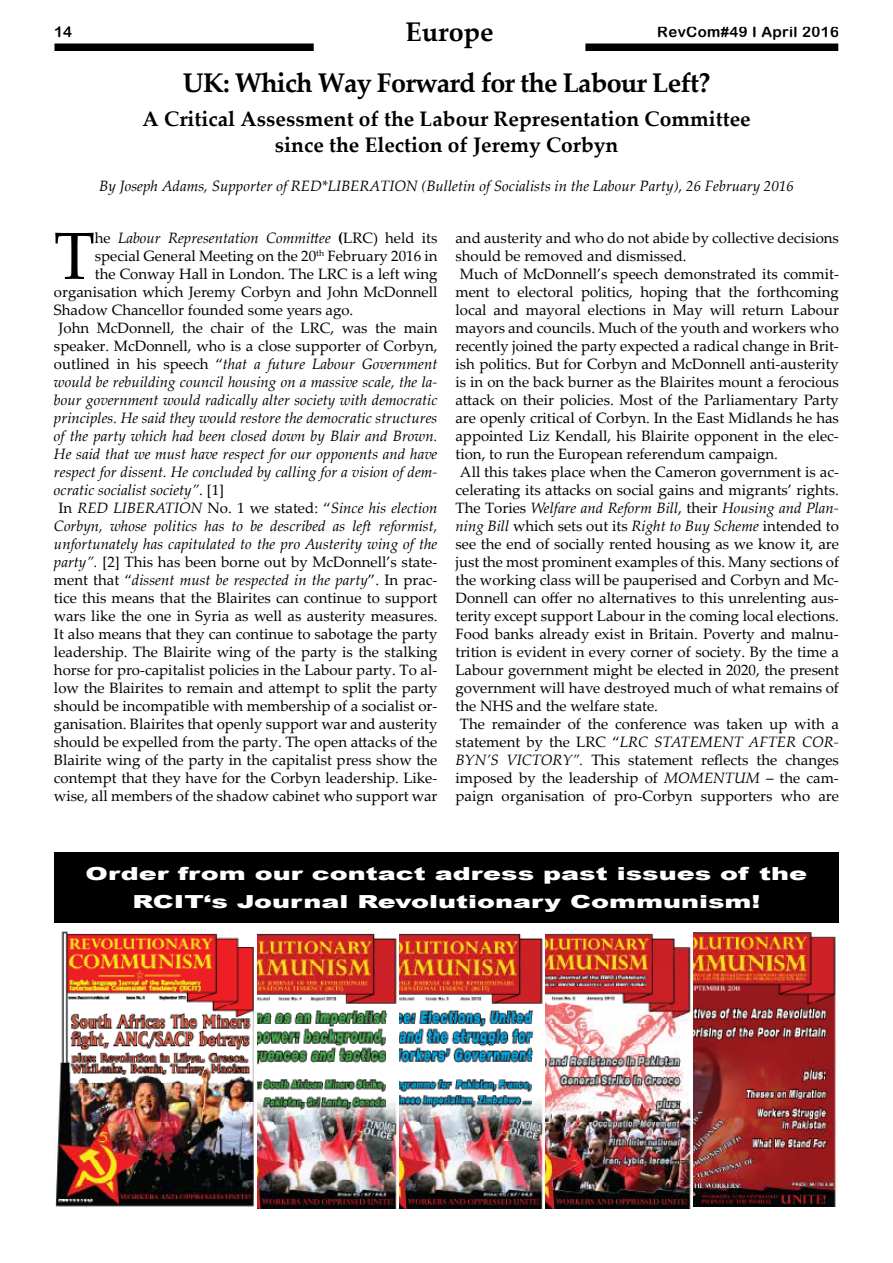
<style>
.page{position:relative;width:893px;height:1263px;background:#fff}
.page>*{position:absolute;margin:0;border:0;box-sizing:border-box;transform-origin:0 0}
.t1{font:66.75px "Palatino Linotype";color:#000}
.t2{font:700 27px "Palatino Linotype";letter-spacing:-.03em;color:#000}
.t3{font:700 21px/25.5px "Palatino Linotype";color:#000;text-align:center}
.t4{font:900 18px/28.5px "Arial";color:#fff;text-align:center;scale:1.5 1}
.t5{font:15px "Palatino Linotype";color:#000}
.t6{font:italic 15px "Palatino Linotype";color:#000}
.t7{font:15px "Arial Rounded MT Bold";letter-spacing:.025em;color:#000}
.s1{font-style:normal}
.s2{font-weight:700;font-style:normal}
.s3{font-style:italic}
</style>
<div class="page">
<div style="left:54px;top:44px;width:785px;height:7px;background:#000"></div>
<div style="left:314px;top:21px;width:271px;height:33px;background:#fff"></div>
<img style="left:692px;top:932px;width:145px;height:274px">
<img style="left:545px;top:933px;width:147px;height:276px">
<img style="left:398px;top:933px;width:147px;height:276px">
<div style="left:54px;top:852px;width:785px;height:70px;background:#000"></div>
<img style="left:257px;top:933px;width:141px;height:276px">
<img style="left:54px;top:931px;width:203px;height:276px">
<h2 class="t2" style="left:405px;top:12px;width:90px">Europe</h2>
<p class="t7" style="left:54px;top:23px;width:20px">14</p>
<p class="t7" style="left:657px;top:23px;width:183px">RevCom#49 I April 2016</p>
<h2 class="t2" style="left:183px;top:63px;width:529px">UK: Which Way Forward for the Labour Left?</h2>
<h3 class="t3" style="left:143px;top:106px;width:610px">A Critical Assessment of the Labour Representation Committee since the Election of Jeremy Corbyn</h3>
<p class="t6" style="left:99px;top:175px;width:696px">By Joseph Adams, Supporter of RED*LIBERATION (Bulletin of Socialists in the Labour Party), 26 February 2016</p>
<h1 class="t1" style="left:54px;top:209px;width:42px">T</h1>
<p class="t6" style="left:95px;top:227px;width:344px"><span class="s1">he</span> Labour Representation Committee <span class="s2">(</span><span class="s1">LRC) held its</span></p>
<p class="t5" style="left:95px;top:245px;width:344px">special General Meeting on the 20<sup>th</sup> February 2016 in</p>
<p class="t5" style="left:95px;top:263px;width:344px">the Conway Hall in London. The LRC is a left wing</p>
<p class="t5" style="left:54px;top:281px;width:385px">organisation which Jeremy Corbyn and John McDonnell</p>
<p class="t5" style="left:54px;top:299px;width:301px">Shadow Chancellor founded some years ago.</p>
<p class="t5" style="left:58px;top:317px;width:380px">John McDonnell, the chair of the LRC, was the main</p>
<p class="t5" style="left:54px;top:335px;width:385px">speaker. McDonnell, who is a close supporter of Corbyn,</p>
<p class="t6" style="left:54px;top:353px;width:385px"><span class="s1">outlined in his speech “</span>that a future Labour Government</p>
<p class="t6" style="left:54px;top:371px;width:385px">would be rebuilding council housing on a massive scale, the la-</p>
<p class="t6" style="left:54px;top:389px;width:385px">bour government would radically alter society with democratic</p>
<p class="t6" style="left:54px;top:407px;width:385px">principles. He said they would restore the democratic structures</p>
<p class="t6" style="left:54px;top:425px;width:385px">of the party which had been closed down by Blair and Brown.</p>
<p class="t6" style="left:54px;top:443px;width:385px">He said that we must have respect for our opponents and have</p>
<p class="t6" style="left:54px;top:461px;width:385px">respect for dissent. He concluded by calling for a vision of dem-</p>
<p class="t6" style="left:54px;top:479px;width:172px">ocratic socialist society”<span class="s1">. [1]</span></p>
<p class="t6" style="left:58px;top:497px;width:380px"><span class="s1">In</span> RED LIBERATION <span class="s1">No. 1 we stated: “</span>Since his election</p>
<p class="t6" style="left:54px;top:515px;width:385px">Corbyn, whose politics has to be described as left reformist,</p>
<p class="t6" style="left:54px;top:533px;width:385px">unfortunately has capitulated to the pro Austerity wing of the</p>
<p class="t5" style="left:54px;top:551px;width:385px"><span class="s3">party”.</span> [2] This has been borne out by McDonnell’s state-</p>
<p class="t6" style="left:54px;top:569px;width:385px"><span class="s1">ment that “</span>dissent must be respected in the party<span class="s1">”. In prac-</span></p>
<p class="t5" style="left:54px;top:587px;width:385px">tice this means that the Blairites can continue to support</p>
<p class="t5" style="left:54px;top:605px;width:385px">wars like the one in Syria as well as austerity measures.</p>
<p class="t5" style="left:54px;top:623px;width:385px">It also means that they can continue to sabotage the party</p>
<p class="t5" style="left:54px;top:641px;width:385px">leadership. The Blairite wing of the party is the stalking</p>
<p class="t5" style="left:54px;top:659px;width:385px">horse for pro-capitalist policies in the Labour party. To al-</p>
<p class="t5" style="left:54px;top:677px;width:385px">low the Blairites to remain and attempt to split the party</p>
<p class="t5" style="left:54px;top:695px;width:385px">should be incompatible with membership of a socialist or-</p>
<p class="t5" style="left:54px;top:713px;width:385px">ganisation. Blairites that openly support war and austerity</p>
<p class="t5" style="left:54px;top:731px;width:385px">should be expelled from the party. The open attacks of the</p>
<p class="t5" style="left:54px;top:749px;width:385px">Blairite wing of the party in the capitalist press show the</p>
<p class="t5" style="left:54px;top:767px;width:385px">contempt that they have for the Corbyn leadership. Like-</p>
<p class="t5" style="left:54px;top:785px;width:385px">wise, all members of the shadow cabinet who support war</p>
<p class="t5" style="left:455px;top:227px;width:385px">and austerity and who do not abide by collective decisions</p>
<p class="t5" style="left:455px;top:245px;width:233px">should be removed and dismissed.</p>
<p class="t5" style="left:460px;top:263px;width:380px">Much of McDonnell’s speech demonstrated its commit-</p>
<p class="t5" style="left:455px;top:281px;width:385px">ment to electoral politics, hoping that the forthcoming</p>
<p class="t5" style="left:455px;top:299px;width:385px">local and mayoral elections in May will return Labour</p>
<p class="t5" style="left:455px;top:317px;width:385px">mayors and councils. Much of the youth and workers who</p>
<p class="t5" style="left:455px;top:335px;width:385px">recently joined the party expected a radical change in Brit-</p>
<p class="t5" style="left:455px;top:353px;width:385px">ish politics. But for Corbyn and McDonnell anti-austerity</p>
<p class="t5" style="left:455px;top:371px;width:385px">is in on the back burner as the Blairites mount a ferocious</p>
<p class="t5" style="left:455px;top:389px;width:385px">attack on their policies. Most of the Parliamentary Party</p>
<p class="t5" style="left:455px;top:407px;width:385px">are openly critical of Corbyn. In the East Midlands he has</p>
<p class="t5" style="left:455px;top:425px;width:385px">appointed Liz Kendall, his Blairite opponent in the elec-</p>
<p class="t5" style="left:455px;top:443px;width:324px">tion, to run the European referendum campaign.</p>
<p class="t5" style="left:460px;top:461px;width:380px">All this takes place when the Cameron government is ac-</p>
<p class="t5" style="left:455px;top:479px;width:385px">celerating its attacks on social gains and migrants’ rights.</p>
<p class="t6" style="left:455px;top:497px;width:385px"><span class="s1">The Tories</span> Welfare and Reform Bill<span class="s1">, their</span> Housing and Plan-</p>
<p class="t5" style="left:455px;top:515px;width:385px"><span class="s3">ning Bill</span> which sets out its <span class="s3">Right to Buy Scheme</span> intended to</p>
<p class="t5" style="left:455px;top:533px;width:385px">see the end of socially rented housing as we know it, are</p>
<p class="t5" style="left:455px;top:551px;width:385px">just the most prominent examples of this. Many sections of</p>
<p class="t5" style="left:455px;top:569px;width:385px">the working class will be pauperised and Corbyn and Mc-</p>
<p class="t5" style="left:455px;top:587px;width:385px">Donnell can offer no alternatives to this unrelenting aus-</p>
<p class="t5" style="left:455px;top:605px;width:385px">terity except support Labour in the coming local elections.</p>
<p class="t5" style="left:455px;top:623px;width:385px">Food banks already exist in Britain. Poverty and malnu-</p>
<p class="t5" style="left:455px;top:641px;width:385px">trition is evident in every corner of society. By the time a</p>
<p class="t5" style="left:455px;top:659px;width:385px">Labour government might be elected in 2020, the present</p>
<p class="t5" style="left:455px;top:677px;width:385px">government will have destroyed much of what remains of</p>
<p class="t5" style="left:455px;top:695px;width:204px">the NHS and the welfare state.</p>
<p class="t5" style="left:460px;top:713px;width:380px">The remainder of the conference was taken up with a</p>
<p class="t6" style="left:455px;top:731px;width:385px"><span class="s1">statement by the LRC “</span>LRC STATEMENT AFTER COR-</p>
<p class="t5" style="left:455px;top:749px;width:385px"><span class="s3">BYN’S VICTORY”.</span> This statement reflects the changes</p>
<p class="t5" style="left:455px;top:767px;width:385px">imposed by the leadership of <span class="s3">MOMENTUM</span> – the cam-</p>
<p class="t5" style="left:455px;top:785px;width:385px">paign organisation of pro-Corbyn supporters who are</p>
<p class="t4" style="left:86px;top:858px;width:483px">Order from our contact adress past issues of the<br>RCIT‘s Journal Revolutionary Communism!</p>
</div>
